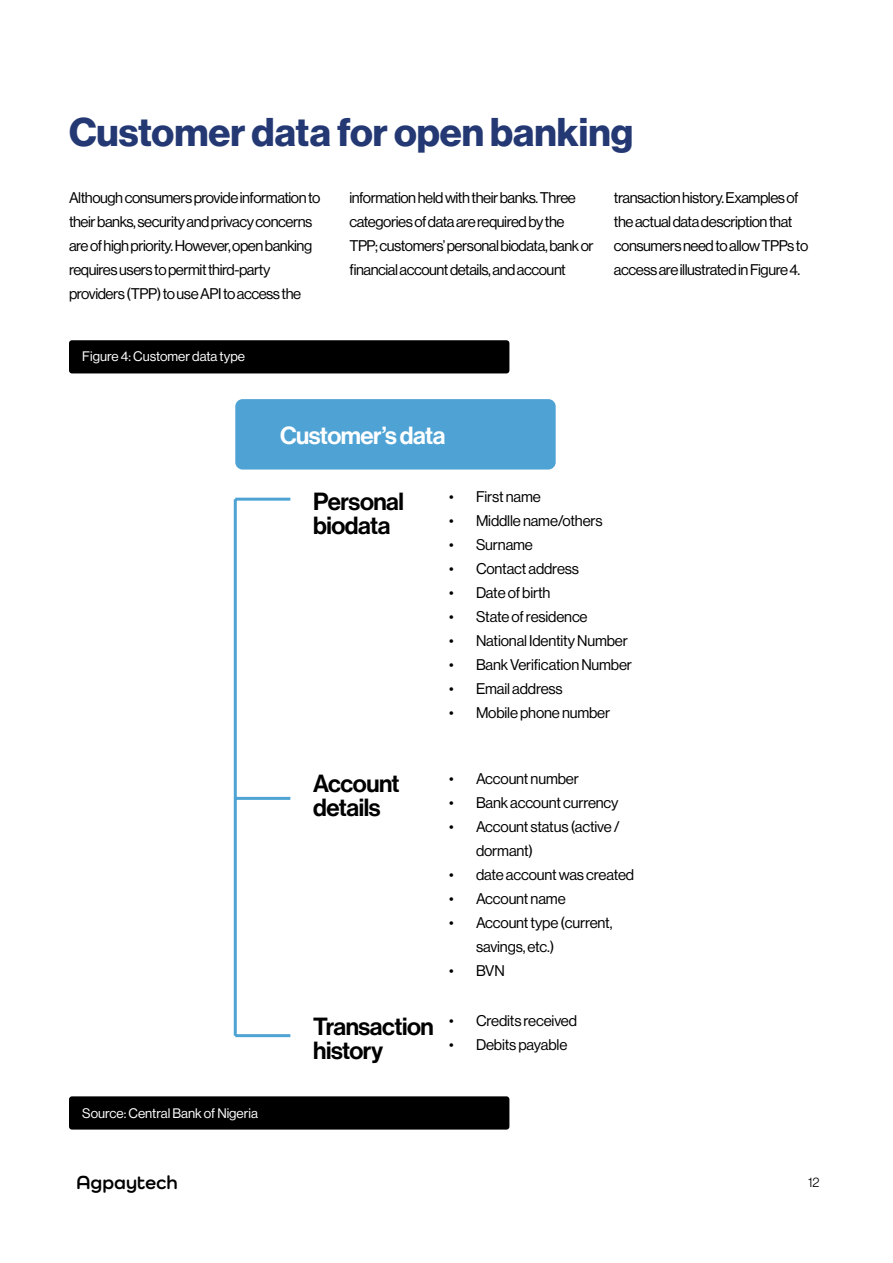
<style>
.page{position:relative;width:893px;height:1263px;background:#fff}
.page>*{position:absolute;margin:0;border:0;box-sizing:border-box;transform-origin:0 0}
.t1{font:700 39.3px "Neue Haas Display";color:#243973}
.t2{font:24.3px/24px "Neue Haas Display Mediu";letter-spacing:-.02em;color:#000}
.t3{font:24.3px "Neue Haas Display Mediu";letter-spacing:-.02em;color:#fff}
.t4{font:700 19.5px "Como";color:#000}
.t5{font:15.15px/24px "Neue Haas Display";letter-spacing:-.03em;color:#000}
.t6{font:15.15px/24px "Neue Haas Display";letter-spacing:-.01em;color:#000}
.t7{font:13.5px "Neue Haas Display";color:#fff}
.t8{font:300 13.5px "Neue Haas Display";color:#000}
</style>
<div class="page">
<hr style="left:234px;top:499px;width:3px;height:537px;background:#4fa3d4">
<hr style="left:235px;top:498px;width:55px;height:3px;background:#4fa3d4">
<hr style="left:235px;top:797px;width:55px;height:3px;background:#4fa3d4">
<hr style="left:235px;top:1034px;width:55px;height:3px;background:#4fa3d4">
<div style="left:235px;top:399px;width:321px;height:70px;background:#4fa3d4;border-radius:7px"></div>
<div style="left:69px;top:340px;width:440px;height:33px;background:#000;border-radius:3px"></div>
<div style="left:69px;top:1096px;width:440px;height:33px;background:#000;border-radius:3px"></div>
<h1 class="t1" style="left:69px;top:109px;width:566px">Customer data for open banking</h1>
<p class="t5" style="left:69px;top:186px;width:253px">Although consumers provide information to their banks, security and privacy concerns are of high priority. However, open banking requires users to permit third-party providers (TPP) to use API to access the</p>
<p class="t5" style="left:349px;top:186px;width:246px">information held with their banks. Three categories of data are required by the TPP; customers’ personal biodata, bank or financial account details, and account</p>
<p class="t5" style="left:614px;top:186px;width:196px">transaction history. Examples of the actual data description that consumers need to allow TPPs to access are illustrated in Figure 4.</p>
<p class="t7" style="left:82px;top:349px;width:164px">Figure 4: Customer data type</p>
<p class="t7" style="left:82px;top:1105px;width:177px">Source: Central Bank of Nigeria</p>
<h2 class="t3" style="left:280px;top:421px;width:167px">Customer’s data</h2>
<h2 class="t2" style="left:313px;top:489px;width:92px">Personal biodata</h2>
<p class="t6" style="left:449px;top:485px;width:93px">• First name</p>
<p class="t6" style="left:449px;top:509px;width:155px">• Middlle name/others</p>
<p class="t6" style="left:449px;top:533px;width:85px">• Surname</p>
<p class="t6" style="left:449px;top:557px;width:132px">• Contact address</p>
<p class="t5" style="left:449px;top:581px;width:103px">• Date of birth</p>
<p class="t6" style="left:449px;top:605px;width:140px">• State of residence</p>
<p class="t6" style="left:449px;top:629px;width:180px">• National Identity Number</p>
<p class="t6" style="left:449px;top:653px;width:185px">• Bank Verification Number</p>
<p class="t6" style="left:449px;top:677px;width:115px">• Email address</p>
<p class="t6" style="left:449px;top:701px;width:163px">• Mobile phone number</p>
<h2 class="t2" style="left:313px;top:772px;width:88px">Account details</h2>
<p class="t6" style="left:449px;top:767px;width:131px">• Account number</p>
<p class="t6" style="left:449px;top:791px;width:171px">• Bank account currency</p>
<p class="t6" style="left:476px;top:815px;width:145px;text-indent:-27px">• Account status (active / dormant)</p>
<p class="t6" style="left:449px;top:863px;width:187px">• date account was created</p>
<p class="t6" style="left:449px;top:887px;width:118px">• Account name</p>
<p class="t6" style="left:476px;top:911px;width:138px;text-indent:-27px">• Account type (current, savings, etc.)</p>
<p class="t5" style="left:449px;top:959px;width:57px">• BVN</p>
<h2 class="t2" style="left:313px;top:1014px;width:122px">Transaction history</h2>
<p class="t6" style="left:449px;top:1009px;width:130px">• Credits received</p>
<p class="t6" style="left:449px;top:1033px;width:120px">• Debits payable</p>
<p class="t4" style="left:76px;top:1170px;width:103px">Agpaytech</p>
<p class="t8" style="left:808px;top:1174px;width:13px">12</p>
</div>
